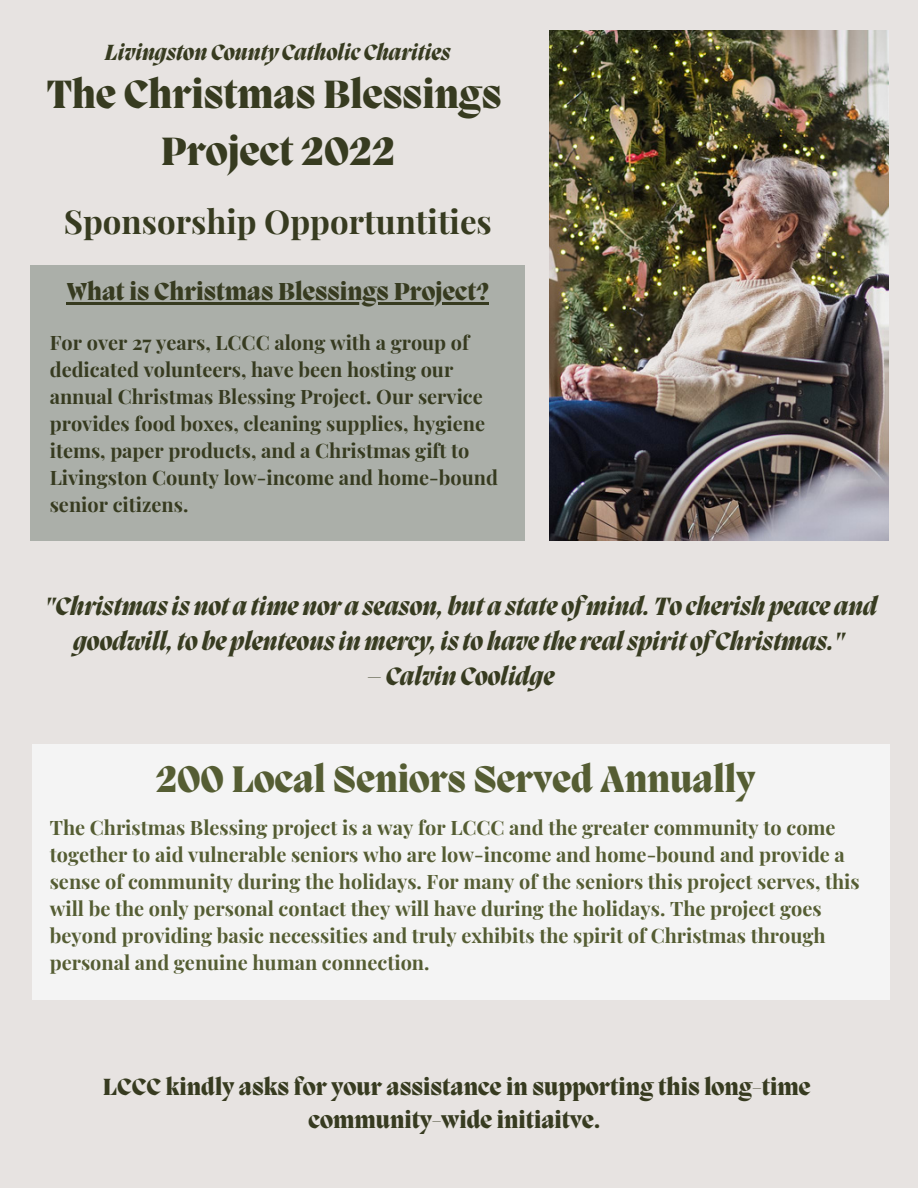
<style>
.page{position:relative;width:918px;height:1188px;background:#e7e3e1}
.page>*{position:absolute;margin:0;border:0;box-sizing:border-box;transform-origin:0 0}
.t1{font:800 40.5px/56.2px "Migra";color:#373b20;text-align:center}
.t2{font:800 37.95px "Migra";color:#555d33}
.t3{font:700 33px "Playfair Display";color:#373b20}
.t4{font:italic 800 25.65px/34.8px "Migra";color:#373b20;text-align:center}
.t5{font:800 25.2px "Migra";color:#373b20}
.t6{font:800 24px/32.7px "Migra";color:#373b20;text-align:center}
.t7{font:italic 800 22.5px "Migra";color:#373b20}
.t8{font:700 19.95px/27px "Playfair Display";color:#555d33}
.t9{font:700 19.95px/27px "Playfair Display";color:#373b20}
</style>
<div class="page">
<div style="left:30px;top:265px;width:495px;height:276px;background:#abafa9"></div>
<div style="left:32px;top:744px;width:857px;height:256px;background:#f4f4f4"></div>
<img style="left:550px;top:31px;width:338px;height:509px">
<hr style="left:67px;top:302px;width:422px;height:3px;background:#373b20">
<p class="t7" style="left:105px;top:42px;width:347px">Livingston County Catholic Charities</p>
<h1 class="t1" style="left:46px;top:70px;width:457px">The Christmas Blessings<br>Project 2022</h1>
<h3 class="t3" style="left:64px;top:198px;width:430px">Sponsorship Opportuntities</h3>
<p class="t5" style="left:67px;top:280px;width:424px">What is Christmas Blessings Project?</p>
<p class="t9" style="left:50px;top:328px;width:450px">For over 27 years, LCCC along with a group of dedicated volunteers, have been hosting our annual Christmas Blessing Project. Our service provides food boxes, cleaning supplies, hygiene items, paper products, and a Christmas gift to Livingston County low-income and home-bound senior citizens.</p>
<p class="t4" style="left:44px;top:591px;width:834px">"Christmas is not a time nor a season, but a state of mind.To cherish peace and goodwill,to be plenteous in mercy, is to have the real spirit of Christmas."</p>
<p class="t4" style="left:367px;top:661px;width:189px">– Calvin Coolidge</p>
<h2 class="t2" style="left:156px;top:761px;width:601px">200 Local Seniors Served Annually</h2>
<p class="t8" style="left:50px;top:813px;width:811px">The Christmas Blessing project is a way for LCCC and the greater community to come together to aid vulnerable seniors who are low-income and home-bound and provide a sense of community during the holidays. For many of the seniors this project serves, this will be the only personal contact they will have during the holidays. The project goes beyond providing basic necessities and truly exhibits the spirit of Christmas through personal and genuine human connection.</p>
<p class="t6" style="left:103px;top:1073px;width:709px">LCCC kindly asks for your assistance in supporting this long-time community-wide initiaitve.</p>
</div>
